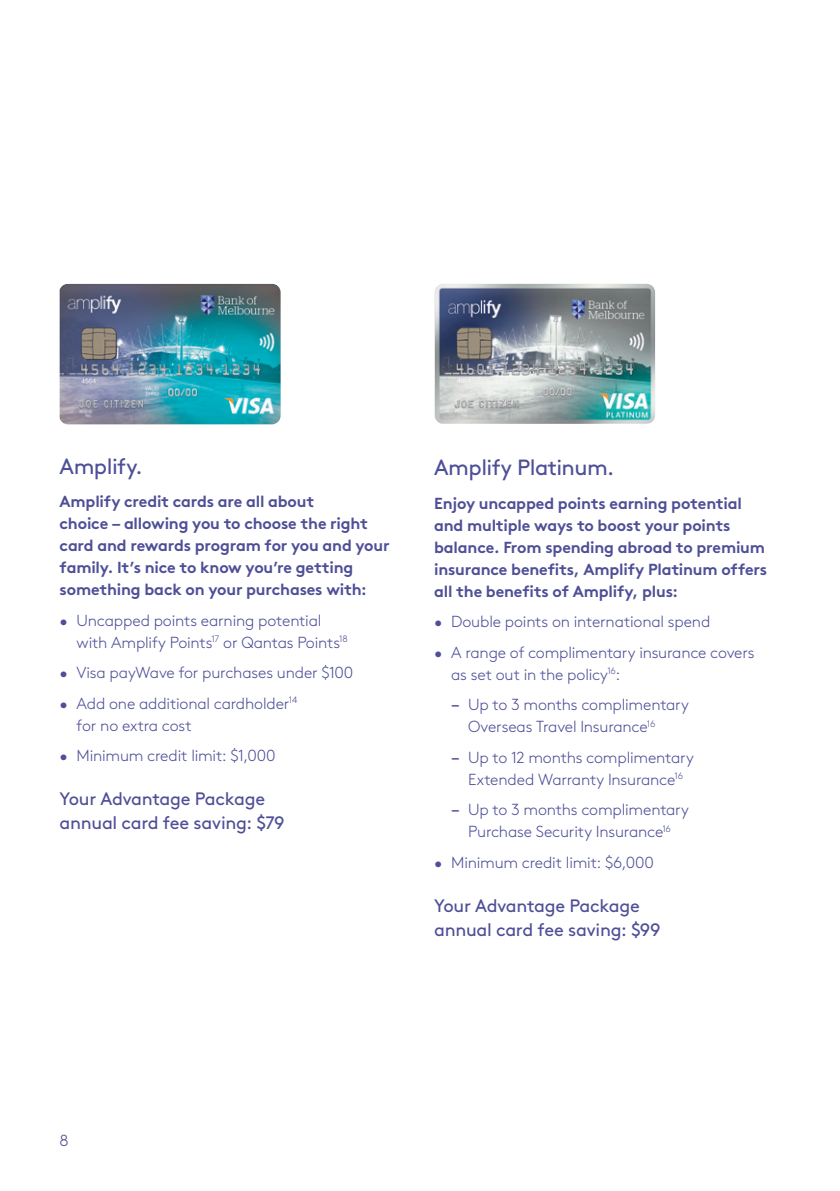
<style>
.page{position:relative;width:840px;height:1191px;background:#fff}
.page>*{position:absolute;margin:0;border:0;box-sizing:border-box;transform-origin:0 0}
.t1{font:22px "Brown";letter-spacing:-.025em;color:#4e4f97}
.t2{font:18px/24px "Brown";letter-spacing:-.015em;color:#4e4f97}
.Bullet1{font:300 16px/22px "Brown";letter-spacing:-.015em;color:#4e4f97}
.Body{font:700 16px/22px "Brown";letter-spacing:-.015em;color:#4e4f97}
.Body-2{font:300 16px "Brown";color:#4e4f97}
.s1{font-weight:400}
</style>
<div class="page">
<img style="left:60px;top:284px;width:220px;height:140px">
<img style="left:434px;top:284px;width:220px;height:140px">
<h2 class="t1" style="left:60px;top:449px;width:85px">Amplify.</h2>
<p class="Body" style="left:60px;top:489px;width:331px">Amplify credit cards are all about<br>choice – allowing you to choose the right card and rewards program for you and your family. It’s nice to know you’re getting something back on your purchases with:</p>
<p class="Bullet1" style="left:77px;top:608px;width:272px;text-indent:-17px">• Uncapped points earning potential with Amplify Points<sup>17</sup> or Qantas Points<sup>18</sup></p>
<p class="Bullet1" style="left:60px;top:660px;width:295px">• Visa payWave for purchases under $100</p>
<p class="Bullet1" style="left:77px;top:691px;width:222px;text-indent:-17px">• Add one additional cardholder<sup>14 </sup>for no extra cost</p>
<p class="Bullet1" style="left:60px;top:743px;width:217px">• Minimum credit limit: $1,000</p>
<h3 class="t2" style="left:60px;top:785px;width:226px">Your Advantage Package annual card fee saving: $79</h3>
<h2 class="t1" style="left:434px;top:451px;width:181px">Amplify Platinum.</h2>
<p class="Body" style="left:434px;top:490px;width:334px">Enjoy uncapped points earning potential and multiple ways to boost your points balance. From spending abroad to premium insurance benefits, Amplify Platinum offers all the benefits of Amplify, plus:</p>
<p class="Bullet1" style="left:434px;top:609px;width:277px">• Double points on international spend</p>
<p class="Bullet1" style="left:451px;top:640px;width:305px;text-indent:-17px">• A range of complimentary insurance covers as set out in the policy<sup>16</sup>:</p>
<p class="Bullet1" style="left:468px;top:692px;width:222px;text-indent:-17px"><span class="s1">−</span> Up to 3 months complimentary<br>Overseas Travel Insurance<sup>16</sup></p>
<p class="Bullet1" style="left:451px;top:745px;width:244px;text-align:center"><span class="s1">−</span> Up to 12 months complimentary<br>Extended Warranty Insurance<sup>16</sup></p>
<p class="Bullet1" style="left:451px;top:797px;width:239px;text-align:center"><span class="s1">−</span> Up to 3 months complimentary<br>Purchase Security Insurance<sup>16</sup></p>
<p class="Bullet1" style="left:434px;top:850px;width:221px">• Minimum credit limit: $6,000</p>
<h3 class="t2" style="left:434px;top:892px;width:228px">Your Advantage Package annual card fee saving: $99</h3>
<p class="Body-2" style="left:60px;top:1128px;width:11px">8</p>
</div>
